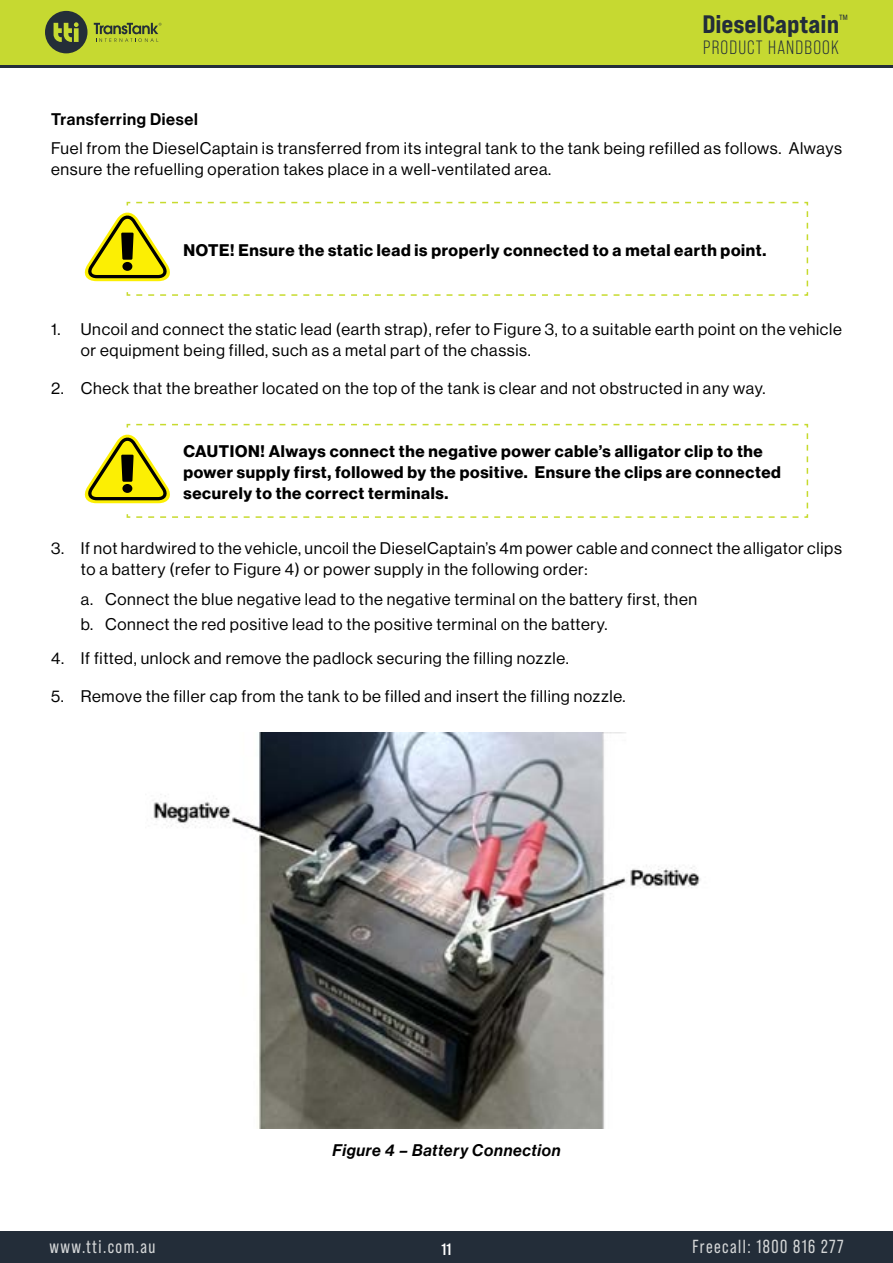
<style>
.page{position:relative;width:893px;height:1263px;background:#fff}
.page>*{position:absolute;margin:0;border:0;box-sizing:border-box;transform-origin:0 0}
.t1{font:25.2px "Bebas Neue Pro Exp Eb";color:#222d3a}
.t2{font:19.2px "Bebas Neue Pro";letter-spacing:.06em;color:#222d3a}
.t3{font:18.9px "Bebas Neue Pro";letter-spacing:.08em;color:#d4d6d7;scale:.95 1}
.t4{font:16.5px/21px "Neue Haas Display";letter-spacing:.04em;color:#000}
.t5{font:700 16.5px/21px "Neue Haas Display";letter-spacing:.04em;color:#000}
.t6{font:italic 500 16.5px "Neue Haas Display";letter-spacing:.04em;color:#000}
.t7{font:16.5px "Neue Haas Display Mediu";letter-spacing:.04em;color:#000}
.t8{font:700 16.5px "Bebas Neue Pro";color:#fff}
</style>
<div class="page">
<div style="left:0;top:1231px;width:893px;height:32px;background:#232d39"></div>
<svg style="left:0;top:64px;width:893px;height:4px;background:#4b5837"></svg>
<div style="left:0;top:0;width:893px;height:64px;background:#c6d931"></div>
<svg style="left:94px;top:23px;width:68px;height:19px"></svg>
<svg style="left:45px;top:11px;width:42px;height:42px"></svg>
<svg style="left:126px;top:201px;width:683px;height:95px"></svg>
<div style="left:121px;top:207px;width:13px;height:83px;background:#fff"></div>
<svg style="left:84px;top:210px;width:717px;height:86px"></svg>
<svg style="left:126px;top:423px;width:683px;height:95px"></svg>
<div style="left:121px;top:429px;width:13px;height:84px;background:#fff"></div>
<svg style="left:84px;top:432px;width:717px;height:86px"></svg>
<img style="left:153px;top:733px;width:548px;height:395px">
<h1 class="t1" style="left:702px;top:9px;width:147px">DieselCaptain<sup>™</sup></h1>
<p class="t2" style="left:703px;top:37px;width:137px">PRODUCT HANDBOOK</p>
<p class="t7" style="left:51px;top:109px;width:148px">Transferring Diesel</p>
<p class="t4" style="left:51px;top:138px;width:792px">Fuel from the DieselCaptain is transferred from its integral tank to the tank being refilled as follows. Always ensure the refuelling operation takes place in a well-ventilated area.</p>
<p class="t5" style="left:183px;top:239px;width:584px">NOTE! Ensure the static lead is properly connected to a metal earth point.</p>
<p class="t4" style="left:81px;top:319px;width:763px;text-indent:-30px">1. Uncoil and connect the static lead (earth strap), refer to Figure 3, to a suitable earth point on the vehicle or equipment being filled, such as a metal part of the chassis.</p>
<p class="t4" style="left:51px;top:378px;width:716px">2. Check that the breather located on the top of the tank is clear and not obstructed in any way.</p>
<p class="t5" style="left:183px;top:441px;width:599px">CAUTION! Always connect the negative power cable’s alligator clip to the power supply first, followed by the positive. Ensure the clips are connected securely to the correct terminals.</p>
<p class="t4" style="left:81px;top:538px;width:763px;text-indent:-30px">3. If not hardwired to the vehicle, uncoil the DieselCaptain’s 4m power cable and connect the alligator clips to a battery (refer to Figure 4) or power supply in the following order:</p>
<p class="t4" style="left:81px;top:586px;width:618px;line-height:25.2px">a. Connect the blue negative lead to the negative terminal on the battery first, then b. Connect the red positive lead to the positive terminal on the battery.</p>
<p class="t4" style="left:51px;top:647px;width:519px">4. If fitted, unlock and remove the padlock securing the filling nozzle.</p>
<p class="t4" style="left:51px;top:685px;width:576px">5. Remove the filler cap from the tank to be filled and insert the filling nozzle.</p>
<p class="t3" style="left:50px;top:1236px;width:113px">www.tti.com.au</p>
<p class="t6" style="left:332px;top:1140px;width:230px">Figure 4 – Battery Connection</p>
<p class="t8" style="left:442px;top:1239px;width:11px">11</p>
<p class="t3" style="left:692px;top:1236px;width:161px">Freecall: 1800 816 277</p>
</div>
